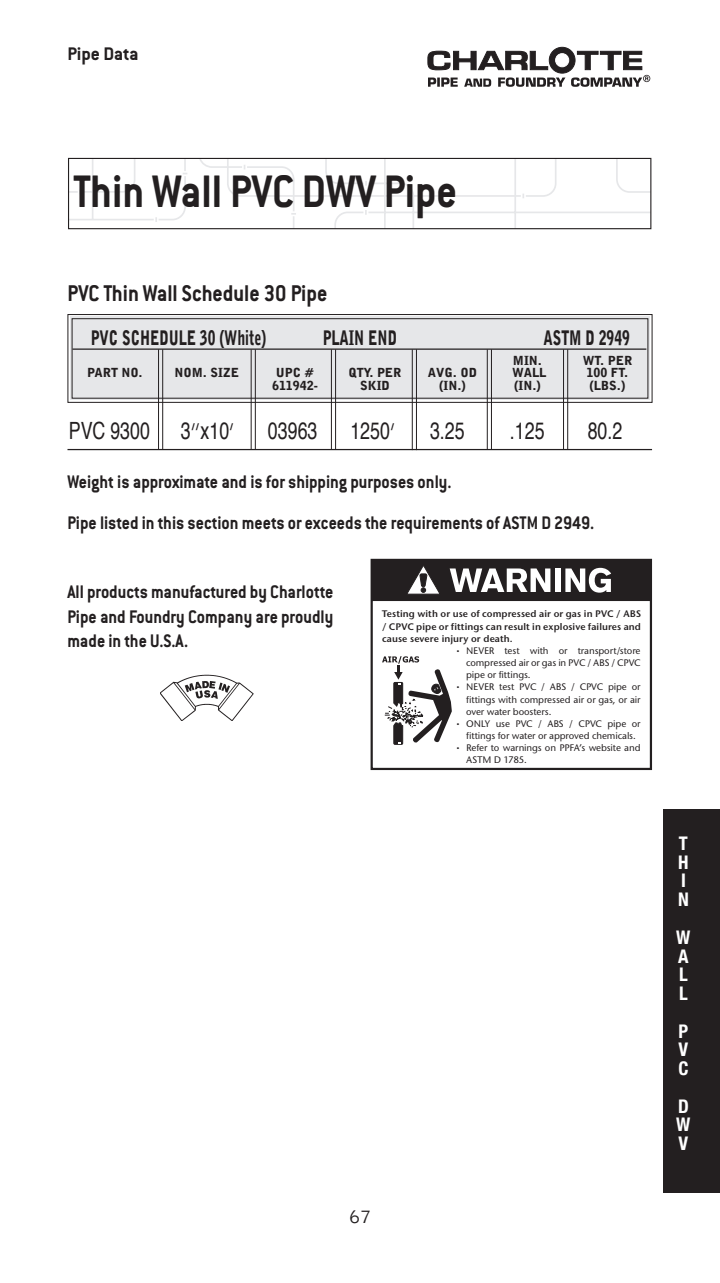
<style>
.page{position:relative;width:720px;height:1283px;background:#fff}
.page>*{position:absolute;margin:0;border:0;box-sizing:border-box;transform-origin:0 0}
.t1{font:700 50px "Conduit ITC";color:#231f20;scale:.9 1}
.t2{font:700 25px "Conduit ITC";color:#231f20;scale:.9 1}
.t3{font:23.75px "Helvetica";color:#231f20;scale:.75 1}
.t4{font:700 20px/24px "Conduit ITC";color:#231f20;text-align:justify;scale:.9 1}
.t5{font:900 20px "Bell Gothic BT";color:#231f20;scale:.7 1}
.t6{font:700 20px "Conduit ITC";color:#231f20}
.t7{font:20px "Bell Gothic BT";color:#231f20}
.t8{font:700 condensed 18.75px "Helvetica Neue";color:#fff}
.t9{font:900 12.5px "Bell Gothic BT";color:#231f20}
.t10{font:10px/12.2px "Stone Sans Medium DTC";letter-spacing:-.01em;color:#231f20;text-align:justify}
.t11{font:10px/12.2px "Stone Sans Semi Bold DTC";letter-spacing:.01em;color:#231f20;text-align:justify}
.s1{font-family:"Bell Gothic BT"}
</style>
<div class="page">
<svg style="left:68px;top:158px;width:584px;height:72px"></svg>
<svg style="left:334px;top:210px;width:33px;height:20px"></svg>
<svg style="left:226px;top:160px;width:331px;height:38px"></svg>
<div style="left:68px;top:158px;width:583px;height:71px;border:1px solid #231f20"></div>
<svg style="left:67px;top:314px;width:586px;height:89px;background:#dfe0e2"></svg>
<div style="left:72px;top:318px;width:576px;height:80px;border:1px solid #231f20"></div>
<hr style="left:72px;top:348px;width:574px;height:2px;background:#231f20">
<hr style="left:68px;top:449px;width:584px;height:1px;background:#231f20">
<img style="left:160px;top:675px;width:94px;height:45px">
<div style="left:549px;top:47px;width:26px;height:26px;background:#231f20;border-radius:50%"></div>
<div style="left:549px;top:47px;width:27px;height:27px;border:1px solid #231f20;border-radius:50%"></div>
<svg style="left:428px;top:51px;width:222px;height:36px"></svg>
<svg style="left:371px;top:559px;width:281px;height:211px"></svg>
<svg style="left:450px;top:568px;width:100px;height:24px"></svg>
<div style="left:555px;top:568px;width:6px;height:24px;background:#fff"></div>
<svg style="left:565px;top:568px;width:46px;height:24px"></svg>
<svg style="left:382px;top:656px;width:70px;height:88px"></svg>
<hr style="left:158px;top:349px;width:1px;height:100px;background:#231f20">
<hr style="left:162px;top:349px;width:1px;height:100px;background:#231f20">
<hr style="left:331px;top:349px;width:1px;height:100px;background:#231f20">
<hr style="left:335px;top:349px;width:1px;height:100px;background:#231f20">
<hr style="left:251px;top:349px;width:1px;height:100px;background:#231f20">
<hr style="left:255px;top:349px;width:1px;height:100px;background:#231f20">
<hr style="left:412px;top:349px;width:1px;height:101px;background:#231f20">
<hr style="left:416px;top:349px;width:1px;height:101px;background:#231f20">
<hr style="left:487px;top:349px;width:1px;height:100px;background:#231f20">
<hr style="left:491px;top:349px;width:1px;height:100px;background:#231f20">
<hr style="left:563px;top:349px;width:1px;height:100px;background:#231f20">
<hr style="left:567px;top:349px;width:1px;height:100px;background:#231f20">
<div style="left:664px;top:809px;width:56px;height:383px;background:#231f20"></div>
<p class="t6" style="left:68px;top:42px;width:73px">Pipe Data</p>
<p class="t1" style="left:73px;top:162px;width:428px">Thin Wall PVC DWV Pipe</p>
<p class="t2" style="left:68px;top:279px;width:290px">PVC Thin Wall Schedule 30 Pipe</p>
<p class="t5" style="left:91px;top:325px;width:252px">PVC SCHEDULE 30 (White)</p>
<p class="t5" style="left:323px;top:325px;width:107px">PLAIN END</p>
<p class="t5" style="left:544px;top:325px;width:125px">ASTM D 2949</p>
<p class="t9" style="left:513px;top:352px;width:31px">MIN.</p>
<p class="t9" style="left:583px;top:352px;width:51px">WT. PER</p>
<p class="t9" style="left:87px;top:365px;width:57px">PART NO.</p>
<p class="t9" style="left:174px;top:365px;width:66px">NOM. SIZE</p>
<p class="t9" style="left:276px;top:365px;width:40px">UPC #</p>
<p class="t9" style="left:348px;top:365px;width:55px">QTY. PER</p>
<p class="t9" style="left:428px;top:365px;width:51px">AVG. OD</p>
<p class="t9" style="left:512px;top:365px;width:36px">WALL</p>
<p class="t9" style="left:587px;top:365px;width:43px">100 FT.</p>
<p class="t9" style="left:272px;top:377px;width:47px">611942-</p>
<p class="t9" style="left:360px;top:377px;width:31px">SKID</p>
<p class="t9" style="left:439px;top:377px;width:28px">(IN.)</p>
<p class="t9" style="left:514px;top:377px;width:28px">(IN.)</p>
<p class="t9" style="left:590px;top:377px;width:37px">(LBS.)</p>
<p class="t3" style="left:69px;top:413px;width:110px">PVC 9300</p>
<p class="t3" style="left:181px;top:413px;width:73px">3<span class="s1">”</span>x10<span class="s1">’</span></p>
<p class="t3" style="left:268px;top:413px;width:68px">03963</p>
<p class="t3" style="left:350px;top:413px;width:61px">1250<span class="s1">’</span></p>
<p class="t3" style="left:430px;top:413px;width:48px">3.25</p>
<p class="t3" style="left:510px;top:413px;width:48px">.125</p>
<p class="t3" style="left:588px;top:413px;width:48px">80.2</p>
<p class="t4" style="left:68px;top:469px;width:428px">Weight is approximate and is for shipping purposes only.</p>
<p class="t4" style="left:68px;top:511px;width:587px">Pipe listed in this section meets or exceeds the requirements of ASTM D 2949.</p>
<p class="t4" style="left:68px;top:580px;width:297px">All products manufactured by Charlotte Pipe and Foundry Company are proudly made in the U.S.A.</p>
<p class="t11" style="left:382px;top:608px;width:260px">Testing with or use of compressed air or gas in PVC / ABS / CPVC pipe or fittings can result in explosive failures and cause severe injury or death.</p>
<p class="t10" style="left:466px;top:644px;width:176px;text-indent:-11px">• NEVER test with or transport/store compressed air or gas in PVC / ABS / CPVC pipe or fittings.</p>
<p class="t10" style="left:466px;top:681px;width:176px;text-indent:-11px">• NEVER test PVC / ABS / CPVC pipe or fittings with compressed air or gas, or air over water boosters.</p>
<p class="t10" style="left:466px;top:717px;width:176px;text-indent:-11px">• ONLY use PVC / ABS / CPVC pipe or fittings for water or approved chemicals.</p>
<p class="t10" style="left:466px;top:741px;width:176px;text-indent:-11px">• Refer to warnings on PPFA’s website and<br>ASTM D 1785.</p>
<h3 class="t7" style="left:349px;top:1204px;width:24px">67</h3>
<p class="t8" style="left:679px;top:827px;width:11px">T</p>
<p class="t8" style="left:678px;top:846px;width:12px">H</p>
<p class="t8" style="left:681px;top:865px;width:6px">I</p>
<p class="t8" style="left:678px;top:884px;width:12px">N</p>
<p class="t8" style="left:676px;top:921px;width:16px">W</p>
<p class="t8" style="left:678px;top:940px;width:12px">A</p>
<p class="t8" style="left:679px;top:959px;width:10px">L</p>
<p class="t8" style="left:679px;top:977px;width:10px">L</p>
<p class="t8" style="left:679px;top:1015px;width:11px">P</p>
<p class="t8" style="left:679px;top:1034px;width:11px">V</p>
<p class="t8" style="left:678px;top:1052px;width:12px">C</p>
<p class="t8" style="left:678px;top:1090px;width:12px">D</p>
<p class="t8" style="left:676px;top:1109px;width:16px">W</p>
<p class="t8" style="left:679px;top:1127px;width:11px">V</p>
</div>
